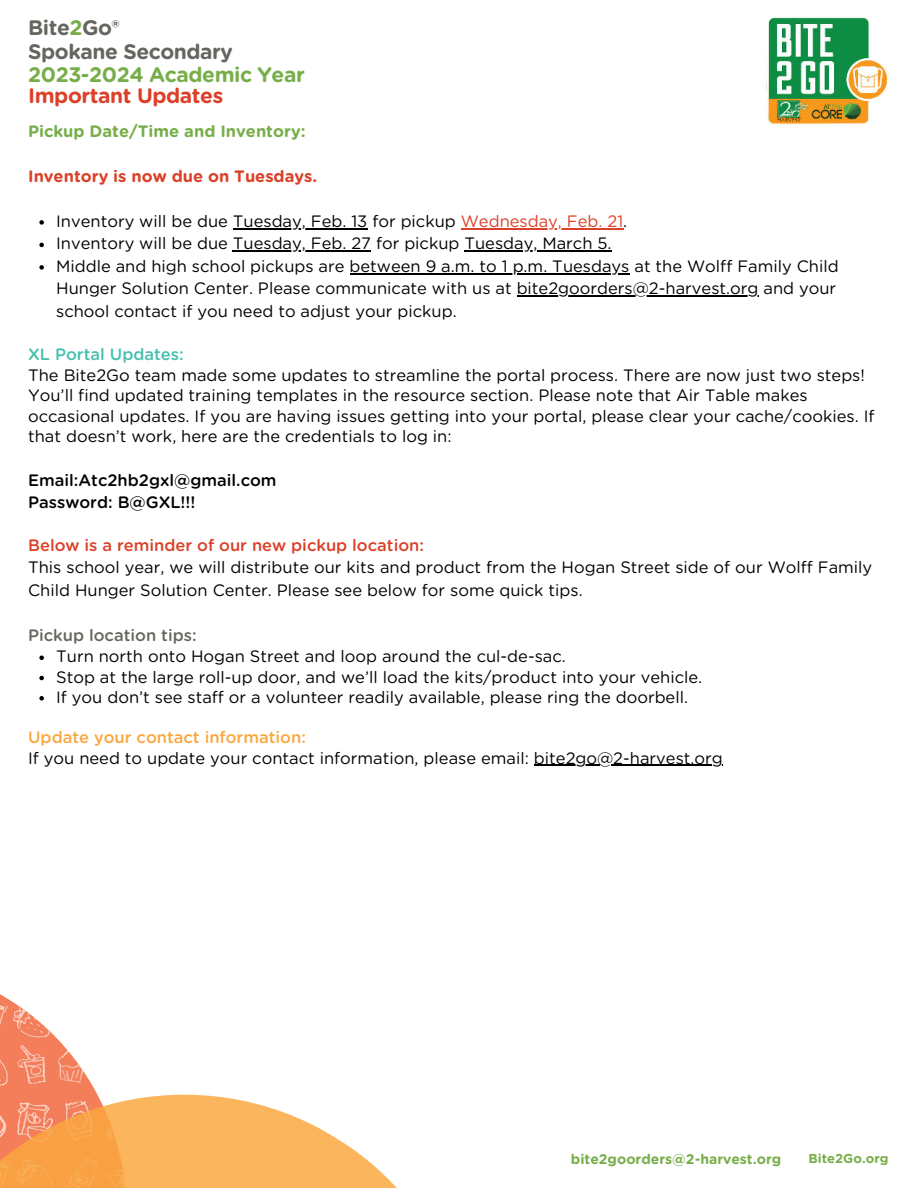
<style>
.page{position:relative;width:918px;height:1188px;background:#fff}
.page>*{position:absolute;margin:0;border:0;box-sizing:border-box;transform-origin:0 0}
.t1{font:700 21px/23.7px "Gotham Rounded";letter-spacing:-.02em;color:#666660}
.t2{font:700 21px "Gotham Rounded";letter-spacing:-.02em;color:#77ae49}
.t3{font:700 21px "Gotham Rounded";letter-spacing:-.02em;color:#db4028}
.t4{font:16.5px/22.5px "Gotham Rounded";color:#000}
.t5{font:500 16.5px/22.5px "Gotham Rounded";color:#000}
.t6{font:500 16.5px "Gotham Rounded";color:#db4028}
.t7{font:500 16.5px "Gotham Rounded";color:#faa73f}
.t8{font:700 16.5px "Gotham Rounded";color:#77ae49}
.t9{font:700 16.5px "Gotham Rounded";color:#db4028}
.t10{font:500 16.5px "Gotham Rounded";color:#666660}
.t11{font:500 16.5px "Gotham Rounded";color:#45c0ae}
.t12{font:700 13.95px "Gotham Rounded";color:#77ae49}
.t13{font:700 12.9px "Gotham Rounded";color:#77ae49}
.s1{color:#77ae49}
.s2{color:#db4028}
</style>
<div class="page">
<img style="left:0;top:994px;width:71px;height:60px">
<svg style="left:0;top:1054px;width:397px;height:134px"></svg>
<svg style="left:39px;top:220px;width:5px;height:5px"></svg>
<hr style="left:233px;top:228px;width:134px;height:1px;background:#000">
<hr style="left:461px;top:228px;width:162px;height:1px;background:#db4028">
<svg style="left:39px;top:243px;width:5px;height:4px"></svg>
<hr style="left:233px;top:251px;width:138px;height:1px;background:#000">
<hr style="left:464px;top:251px;width:148px;height:1px;background:#000">
<svg style="left:39px;top:265px;width:5px;height:5px"></svg>
<hr style="left:350px;top:273px;width:280px;height:1px;background:#000">
<hr style="left:517px;top:296px;width:242px;height:1px;background:#000">
<svg style="left:39px;top:656px;width:5px;height:4px"></svg>
<svg style="left:39px;top:676px;width:5px;height:4px"></svg>
<svg style="left:39px;top:696px;width:5px;height:5px"></svg>
<hr style="left:534px;top:765px;width:189px;height:1px;background:#000">
<img style="left:766px;top:17px;width:122px;height:107px">
<p class="t1" style="left:28px;top:15px;width:206px">Bite<span class="s1">2</span>Go®<br>Spokane Secondary</p>
<p class="t3" style="left:28px;top:81px;width:197px">Important Updates</p>
<p class="t2" style="left:28px;top:59px;width:278px">2023-2024 Academic Year</p>
<p class="t8" style="left:28px;top:119px;width:279px">Pickup Date/Time and Inventory:</p>
<p class="t9" style="left:28px;top:164px;width:291px">Inventory is now due on Tuesdays.</p>
<p class="t4" style="left:56px;top:209px;width:784px">Inventory will be due Tuesday, Feb. 13 for pickup <span class="s2">Wednesday, Feb. 21</span>.<br>Inventory will be due Tuesday, Feb. 27 for pickup Tuesday, March 5.<br>Middle and high school pickups are between 9 a.m. to 1 p.m. Tuesdays at the Wolff Family Child Hunger Solution Center. Please communicate with us at bite2goorders@2-harvest.org and your school contact if you need to adjust your pickup.</p>
<p class="t11" style="left:28px;top:342px;width:157px">XL Portal Updates:</p>
<p class="t4" style="left:28px;top:364px;width:848px;line-height:20.2px">The Bite2Go team made some updates to streamline the portal process. There are now just two steps!<br>You’ll find updated training templates in the resource section. Please note that Air Table makes occasional updates. If you are having issues getting into your portal, please clear your cache/cookies. If that doesn’t work, here are the credentials to log in:</p>
<p class="t5" style="left:28px;top:468px;width:250px">Email:Atc2hb2gxl@gmail.com<br>Password: B@GXL!!!</p>
<p class="t6" style="left:28px;top:533px;width:397px">Below is a reminder of our new pickup location:</p>
<p class="t4" style="left:28px;top:556px;width:846px">This school year, we will distribute our kits and product from the Hogan Street side of our Wolff Family<br>Child Hunger Solution Center. Please see below for some quick tips.</p>
<p class="t10" style="left:28px;top:623px;width:170px">Pickup location tips:</p>
<p class="t4" style="left:56px;top:646px;width:648px;line-height:20.2px">Turn north onto Hogan Street and loop around the cul-de-sac.<br>Stop at the large roll-up door, and we’ll load the kits/product into your vehicle.<br>If you don’t see staff or a volunteer readily available, please ring the doorbell.</p>
<p class="t7" style="left:28px;top:726px;width:279px">Update your contact information:</p>
<p class="t4" style="left:28px;top:746px;width:696px">If you need to update your contact information, please email: bite2go@2-harvest.org</p>
<p class="t12" style="left:571px;top:1149px;width:212px">bite2goorders@2-harvest.org</p>
<p class="t13" style="left:809px;top:1149px;width:81px">Bite2Go.org</p>
</div>
